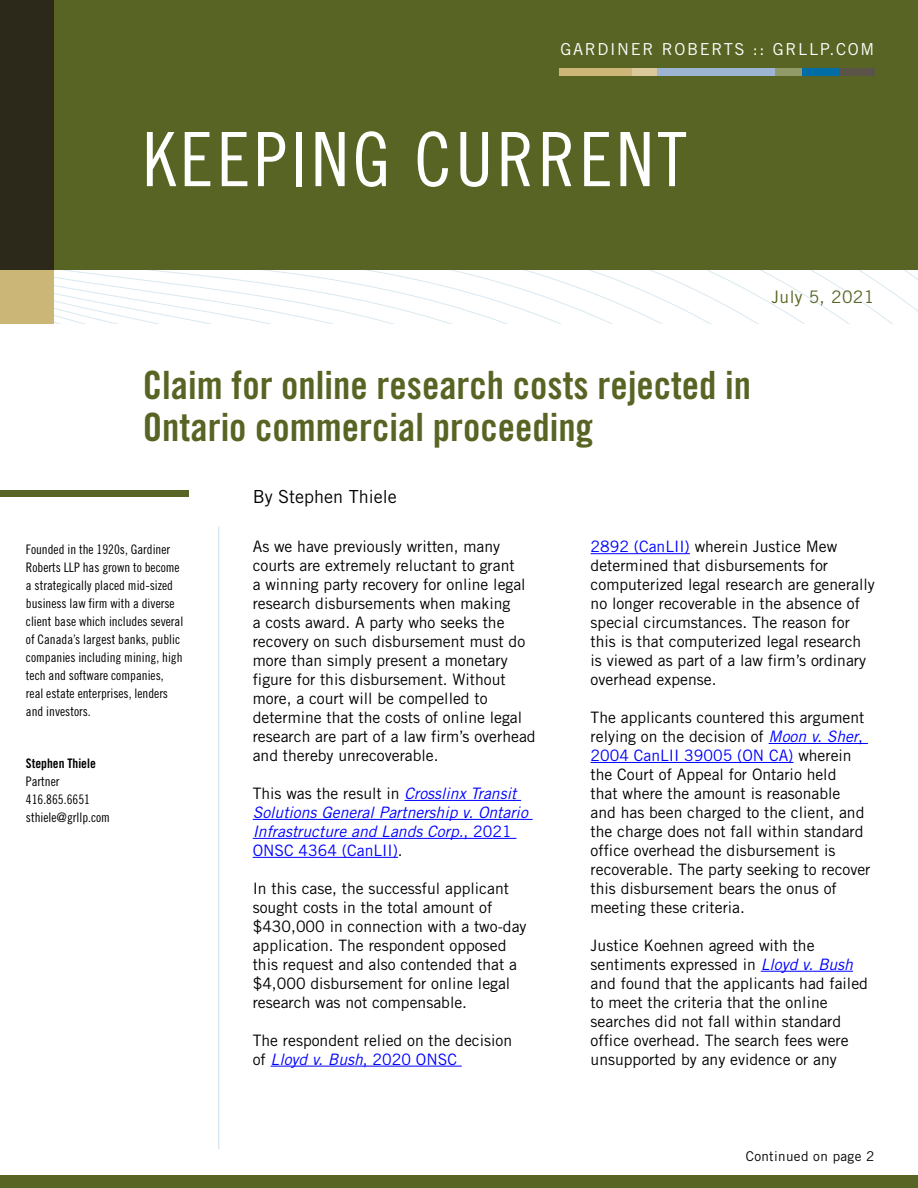
<style>
.page{position:relative;width:918px;height:1188px;background:#fff}
.page>*{position:absolute;margin:0;border:0;box-sizing:border-box;transform-origin:0 0}
.t1{font:75px "Trade Gothic LT Std Cn 18";letter-spacing:.05em;color:#fff}
.t2{font:39px/42px "Trade Gothic LT Std Bd Cn 20";color:#576423}
.t3{font:18px "Trade Gothic LT Std";color:#000}
.t4{font:17.25px "Trade Gothic LT Std";letter-spacing:.025em;color:#576423}
.t5{font:16.5px "Trade Gothic LT Std";letter-spacing:.1em;color:#fff}
.t6{font:15.75px/19px "Trade Gothic LT Std";color:#000}
.t7{font:italic 15.75px/19px "Trade Gothic LT Std";color:#00f}
.t8{font:13.5px "Trade Gothic LT Std";letter-spacing:.025em;color:#000}
.t9{font:13.2px/18px "Trade Gothic LT Std Cn 18";color:#000}
.t10{font:13.2px "Trade Gothic LT Std Bd Cn 20";color:#000}
.s1{font-style:normal;color:#000}
.s2{font-style:normal}
.s3{font-style:italic;color:#00f}
.s4{color:#00f}
</style>
<div class="page">
<svg style="left:54px;top:270px;width:864px;height:54px"></svg>
<div style="left:54px;top:0;width:864px;height:270px;background:#576423"></div>
<div style="left:0;top:490px;width:189px;height:7px;background:#576423"></div>
<hr style="left:218px;top:527px;width:1px;height:622px;background:#c8ddeb">
<div style="left:0;top:0;width:54px;height:270px;background:#2c291a"></div>
<div style="left:0;top:270px;width:54px;height:54px;background:#cbb677"></div>
<hr style="left:405px;top:800px;width:116px;height:1px;background:#00f">
<hr style="left:253px;top:819px;width:280px;height:1px;background:#00f">
<hr style="left:253px;top:838px;width:263px;height:1px;background:#00f">
<hr style="left:253px;top:857px;width:145px;height:1px;background:#00f">
<hr style="left:271px;top:1066px;width:191px;height:1px;background:#00f">
<hr style="left:591px;top:553px;width:99px;height:1px;background:#00f">
<hr style="left:769px;top:743px;width:99px;height:1px;background:#00f">
<hr style="left:591px;top:762px;width:203px;height:1px;background:#00f">
<hr style="left:761px;top:971px;width:92px;height:1px;background:#00f">
<div style="left:0;top:1175px;width:918px;height:13px;background:#576423"></div>
<div style="left:559px;top:68px;width:74px;height:8px;background:#cbb677"></div>
<div style="left:633px;top:68px;width:25px;height:8px;background:#dac99a"></div>
<div style="left:657px;top:68px;width:118px;height:8px;background:#9db4d2"></div>
<div style="left:775px;top:68px;width:28px;height:8px;background:#919b6a"></div>
<div style="left:803px;top:68px;width:36px;height:8px;background:#006ea5"></div>
<div style="left:839px;top:68px;width:35px;height:8px;background:#595447"></div>
<p class="t5" style="left:560px;top:39px;width:315px">GARDINER ROBERTS :: GRLLP.COM</p>
<h1 class="t1" style="left:143px;top:115px;width:545px">KEEPING CURRENT</h1>
<p class="t4" style="left:772px;top:286px;width:104px">July 5, 2021</p>
<h2 class="t2" style="left:143px;top:364px;width:610px">Claim for online research costs rejected in<br>Ontario commercial proceeding</h2>
<p class="t3" style="left:253px;top:486px;width:146px">By Stephen Thiele</p>
<p class="t9" style="left:26px;top:540px;width:159px">Founded in the 1920s, Gardiner<br>Roberts LLP has grown to become a strategically placed mid-sized business law firm with a diverse client base which includes several of Canada’s largest banks, public companies including mining, high tech and software companies, real estate enterprises, lenders and investors.</p>
<p class="t10" style="left:26px;top:755px;width:71px">Stephen Thiele</p>
<p class="t9" style="left:26px;top:772px;width:86px">Partner<br>416.865.6651 sthiele@grllp.com</p>
<p class="t6" style="left:253px;top:537px;width:284px">As we have previously written, many courts are extremely reluctant to grant<br>a winning party recovery for online legal research disbursements when making<br>a costs award. A party who seeks the recovery on such disbursement must do more than simply present a monetary figure for this disbursement. Without more, a court will be compelled to determine that the costs of online legal research are part of a law firm’s overhead and thereby unrecoverable.</p>
<p class="t7" style="left:253px;top:784px;width:277px"><span class="s1">This was the result in</span> Crosslinx Transit Solutions General Partnership v. Ontario Infrastructure and Lands Corp.<span class="s2">, 2021<br>ONSC 4364 (CanLII)</span><span class="s1">.</span></p>
<p class="t6" style="left:253px;top:878px;width:275px">In this case, the successful applicant sought costs in the total amount of $430,000 in connection with a two-day application. The respondent opposed this request and also contended that a $4,000 disbursement for online legal research was not compensable.</p>
<p class="t6" style="left:253px;top:1030px;width:261px">The respondent relied on the decision of <span class="s3">Lloyd v. Bush</span><span class="s4">, 2020 ONSC</span></p>
<p class="t6" style="left:591px;top:537px;width:286px"><span class="s4">2892 (CanLII)</span> wherein Justice Mew determined that disbursements for computerized legal research are generally no longer recoverable in the absence of special circumstances. The reason for this is that computerized legal research is viewed as part of a law firm’s ordinary overhead expense.</p>
<p class="t6" style="left:591px;top:708px;width:281px">The applicants countered this argument relying on the decision of <span class="s3">Moon v. Sher</span><span class="s4">, 2004 CanLII 39005 (ON CA)</span> wherein the Court of Appeal for Ontario held<br>that where the amount is reasonable<br>and has been charged to the client, and the charge does not fall within standard office overhead the disbursement is recoverable. The party seeking to recover this disbursement bears the onus of meeting these criteria.</p>
<p class="t6" style="left:591px;top:935px;width:279px">Justice Koehnen agreed with the sentiments expressed in <span class="s3">Lloyd v. Bush </span>and found that the applicants had failed to meet the criteria that the online searches did not fall within standard office overhead. The search fees were unsupported by any evidence or any</p>
<p class="t8" style="left:746px;top:1148px;width:130px">Continued on page 2</p>
</div>
